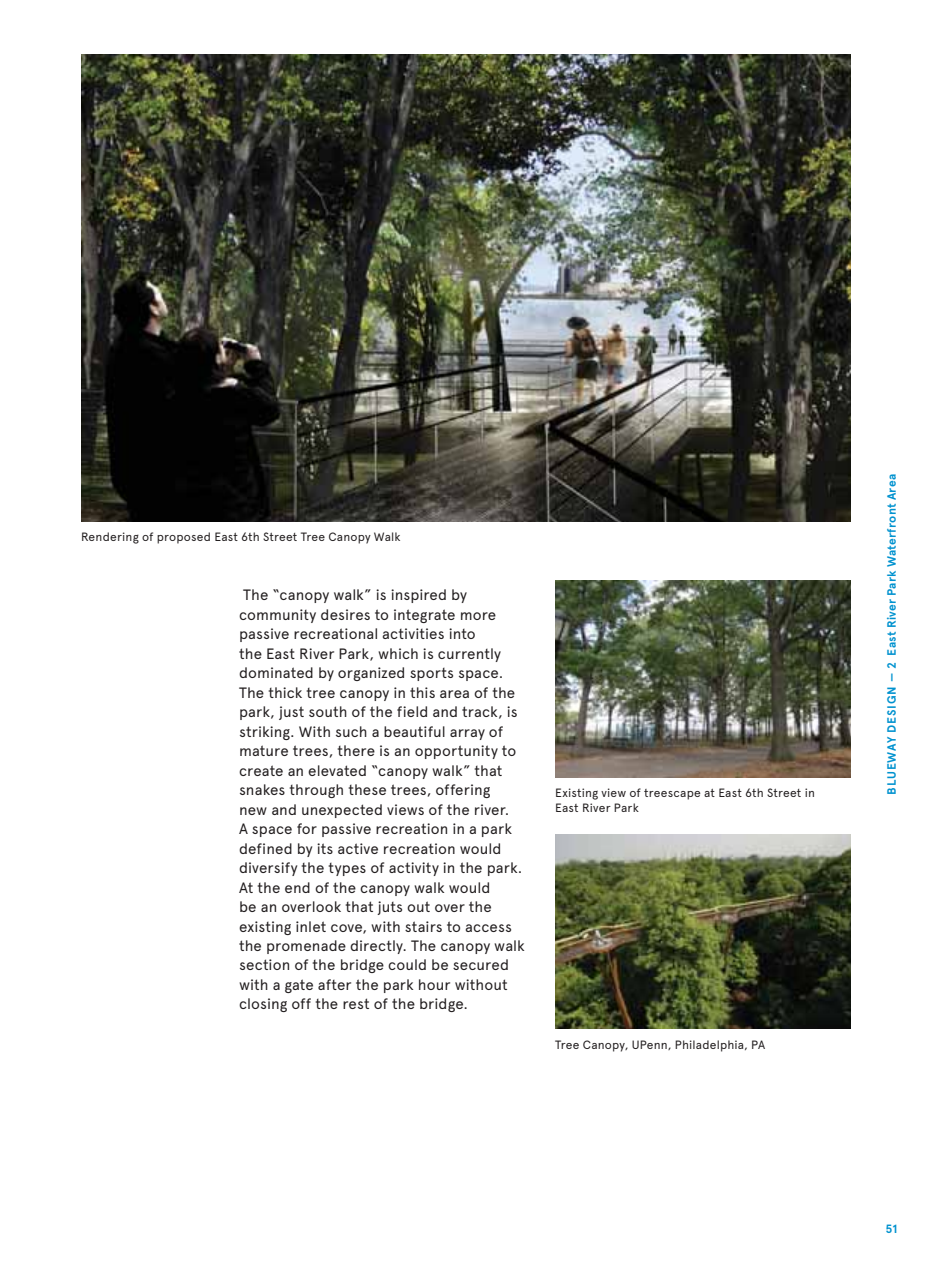
<style>
.page{position:relative;width:932px;height:1269px;background:#fff}
.page>*{position:absolute;margin:0;border:0;box-sizing:border-box;transform-origin:0 0}
.t1{font:15px/19.5px "Apercu";letter-spacing:.005em;color:#231f20}
.t2{font:12px/15px "Apercu";letter-spacing:.015em;color:#231f20}
.t3{font:700 12px "Apercu";letter-spacing:.025em;color:#0092cf}
</style>
<div class="page">
<img style="left:81px;top:54px;width:769px;height:468px">
<img style="left:555px;top:834px;width:295px;height:195px">
<img style="left:555px;top:580px;width:295px;height:197px">
<p class="t2" style="left:81px;top:531px;width:321px">Rendering of proposed East 6th Street Tree Canopy Walk</p>
<p class="t1" style="left:239px;top:587px;width:287px">The “canopy walk” is inspired by community desires to integrate more passive recreational activities into<br>the East River Park, which is currently dominated by organized sports space.<br>The thick tree canopy in this area of the park, just south of the field and track, is striking. With such a beautiful array of mature trees, there is an opportunity to create an elevated “canopy walk” that snakes through these trees, offering<br>new and unexpected views of the river.<br>A space for passive recreation in a park defined by its active recreation would diversify the types of activity in the park.<br>At the end of the canopy walk would<br>be an overlook that juts out over the existing inlet cove, with stairs to access the promenade directly. The canopy walk section of the bridge could be secured with a gate after the park hour without closing off the rest of the bridge.</p>
<p class="t2" style="left:555px;top:786px;width:261px">Existing view of treescape at East 6th Street in<br>East River Park</p>
<p class="t2" style="left:555px;top:1039px;width:211px">Tree Canopy, UPenn, Philadelphia, PA</p>
<p class="t3" style="left:887px;top:795px;width:322px;rotate:-90deg">BLUEWAY DESIGN — 2 East River Park Waterfront Area</p>
<p class="t3" style="left:885px;top:1224px;width:13px">51</p>
</div>
